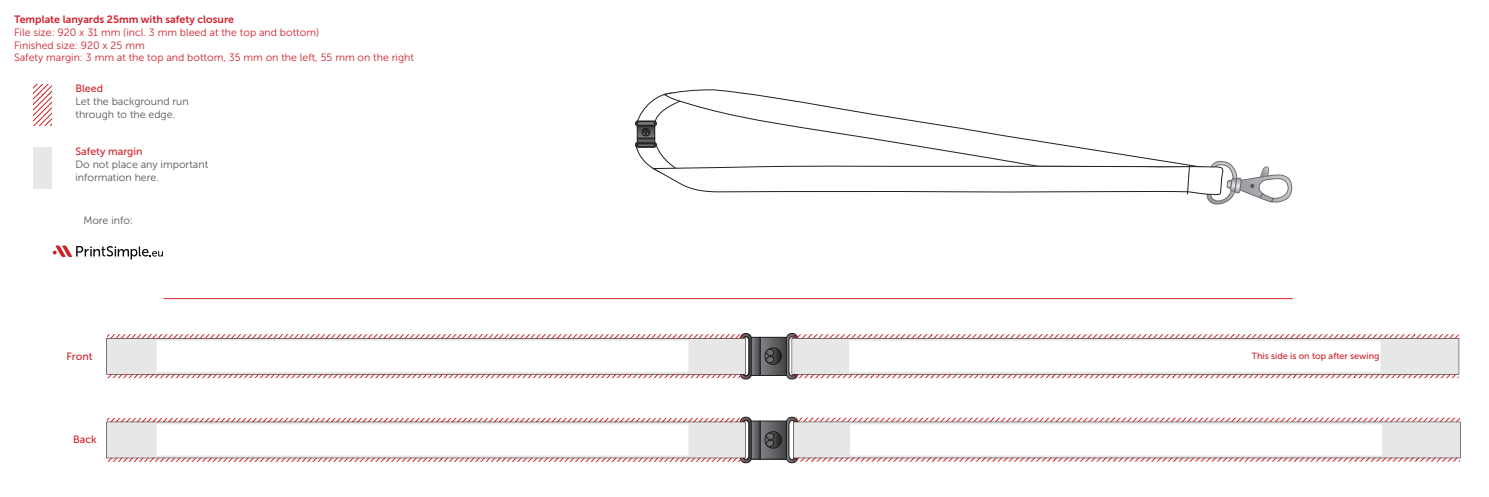
<style>
.page{position:relative;width:1489px;height:497px;background:#fff}
.page>*{position:absolute;margin:0;border:0;box-sizing:border-box;transform-origin:0 0}
.t1{font:10.55px/12.7px "Museo Sans 300";color:#d0222c}
.t2{font:10.55px/12.7px "Museo Sans 300";color:#535553}
.t3{font:10.55px "Museo Sans 700";color:#d0222c}
.t4{font:10.55px "Museo Sans 500";color:#d0222c}
.t5{font:9px "Museo Sans 500";color:#d0222c}
</style>
<div class="page">
<svg style="left:33px;top:84px;width:19px;height:41px"></svg>
<div style="left:33px;top:147px;width:19px;height:42px;background:#e6e7e6"></div>
<svg style="left:53px;top:245px;width:110px;height:14px"></svg>
<hr style="left:163px;top:298px;width:1129px;height:1px;background:#d0222c">
<svg style="left:762px;top:339px;width:22px;height:34px"></svg>
<div style="left:760px;top:337px;width:26px;height:38px;border:1px solid #231f20"></div>
<svg style="left:753px;top:339px;width:5px;height:34px"></svg>
<div style="left:751px;top:337px;width:9px;height:38px;border:1px solid #231f20"></div>
<svg style="left:765px;top:347px;width:16px;height:17px"></svg>
<div style="left:764px;top:347px;width:17px;height:17px;border:1px solid #231f20;border-radius:50%"></div>
<svg style="left:765px;top:349px;width:8px;height:13px"></svg>
<svg style="left:635px;top:93px;width:657px;height:111px"></svg>
<svg style="left:762px;top:422px;width:22px;height:34px"></svg>
<div style="left:760px;top:420px;width:26px;height:38px;border:1px solid #231f20"></div>
<svg style="left:753px;top:422px;width:5px;height:34px"></svg>
<div style="left:751px;top:420px;width:9px;height:38px;border:1px solid #231f20"></div>
<svg style="left:765px;top:431px;width:16px;height:16px"></svg>
<div style="left:764px;top:431px;width:17px;height:16px;border:1px solid #231f20;border-radius:50%"></div>
<svg style="left:765px;top:432px;width:8px;height:14px"></svg>
<svg style="left:786px;top:333px;width:672px;height:45px"></svg>
<svg style="left:107px;top:416px;width:644px;height:46px"></svg>
<svg style="left:107px;top:333px;width:644px;height:45px"></svg>
<svg style="left:786px;top:416px;width:673px;height:46px"></svg>
<p class="t3" style="left:14px;top:14px;width:221px">Template lanyards 25mm with safety closure</p>
<p class="t1" style="left:14px;top:26px;width:401px">File size: 920 x 31 mm (incl. 3 mm bleed at the top and bottom)<br>Finished size: 920 x 25 mm<br>Safety margin: 3 mm at the top and bottom, 35 mm on the left, 55 mm on the right</p>
<p class="t4" style="left:75px;top:82px;width:29px">Bleed</p>
<p class="t2" style="left:75px;top:95px;width:115px">Let the background run through to the edge.</p>
<p class="t4" style="left:75px;top:146px;width:69px">Safety margin</p>
<p class="t2" style="left:75px;top:158px;width:134px">Do not place any important information here.</p>
<p class="t2" style="left:83px;top:214px;width:51px">More info:</p>
<p class="t4" style="left:66px;top:350px;width:28px">Front</p>
<p class="t4" style="left:73px;top:433px;width:25px">Back</p>
<p class="t5" style="left:1251px;top:350px;width:129px">This side is on top after sewing</p>
</div>
